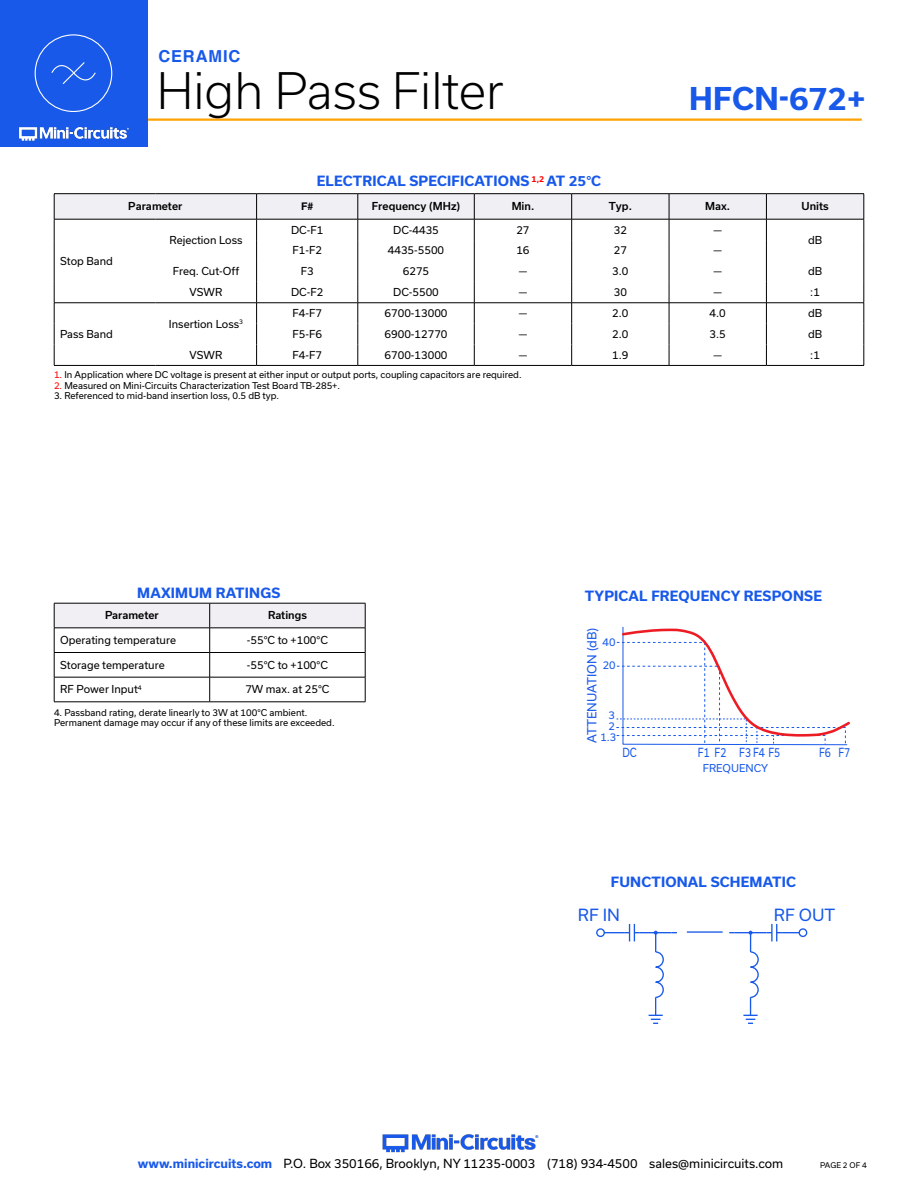
<style>
.page{position:relative;width:918px;height:1188px;background:#fff}
.page>*{position:absolute;margin:0;border:0;box-sizing:border-box;transform-origin:0 0}
.t1{font:300 48px "Usual";color:#000}
.t2{font:700 30px "Usual";letter-spacing:.005em;color:#1859ea}
.t3{font:700 16.5px "Helvetica";letter-spacing:.05em;color:#1859ea}
.t4{font:16.05px "Usual";color:#1859ea}
.Blue_Headers{font:700 13.5px "Usual";letter-spacing:.015em;color:#1859ea}
.t5{font:12px "Usual";color:#000}
.t6{font:12px "Usual";color:#1859ea;scale:.8 1}
.t7{font:12px "Usual";color:#1859ea}
.Table_Body_Center{font:10.5px "Usual";color:#000}
.Table_Body_Left_Just{font:10.5px "Usual";color:#000}
.Table_Header_Center{font:500 10.5px "Usual";color:#000}
.t8{font:700 10.5px "Helvetica";color:#000}
.t9{font:10.35px "Usual";color:#1859ea}
.Notes{font:9px "Usual";color:#000}
.t10{font:7.5px "Usual";color:#000}
.s1{color:#f00}
.s2{font-weight:700;color:#1859ea}
</style>
<div class="page">
<hr style="left:129px;top:118px;width:733px;height:3px;background:#ffa300">
<div style="left:0;top:0;width:147px;height:147px;background:#1859ea"></div>
<hr style="left:917px;top:0;width:1px;height:147px;background:#1859ea">
<img style="left:19px;top:126px;width:110px;height:15px">
<div style="left:35px;top:34px;width:77px;height:78px;border:1px solid #fff;border-radius:50%"></div>
<svg style="left:51px;top:62px;width:45px;height:22px"></svg>
<img style="left:382px;top:1134px;width:157px;height:19px">
<hr style="left:54px;top:193px;width:101px;height:1px;background:#000">
<hr style="left:155px;top:193px;width:102px;height:1px;background:#000">
<hr style="left:257px;top:193px;width:101px;height:1px;background:#000">
<hr style="left:358px;top:193px;width:116px;height:1px;background:#000">
<hr style="left:474px;top:193px;width:98px;height:1px;background:#000">
<hr style="left:572px;top:193px;width:97px;height:1px;background:#000">
<hr style="left:669px;top:193px;width:97px;height:1px;background:#000">
<hr style="left:766px;top:193px;width:98px;height:1px;background:#000">
<hr style="left:358px;top:365px;width:116px;height:1px;background:#000">
<hr style="left:474px;top:365px;width:98px;height:1px;background:#000">
<hr style="left:572px;top:365px;width:97px;height:1px;background:#000">
<hr style="left:669px;top:365px;width:97px;height:1px;background:#000">
<hr style="left:54px;top:365px;width:101px;height:1px;background:#000">
<svg style="left:54px;top:194px;width:811px;height:171px"></svg>
<hr style="left:766px;top:365px;width:98px;height:1px;background:#000">
<hr style="left:155px;top:365px;width:102px;height:1px;background:#000">
<hr style="left:257px;top:365px;width:101px;height:1px;background:#000">
<hr style="left:54px;top:702px;width:156px;height:1px;background:#000">
<svg style="left:54px;top:603px;width:312px;height:99px"></svg>
<hr style="left:210px;top:702px;width:155px;height:1px;background:#000">
<svg style="left:616px;top:627px;width:234px;height:118px"></svg>
<div style="left:596px;top:928px;width:9px;height:9px;border:1px solid #1859ea;border-radius:50%"></div>
<svg style="left:649px;top:931px;width:16px;height:93px"></svg>
<hr style="left:640px;top:932px;width:32px;height:1px;background:#1859ea">
<svg style="left:604px;top:924px;width:36px;height:17px"></svg>
<div style="left:799px;top:928px;width:8px;height:9px;border:1px solid #1859ea;border-radius:50%"></div>
<svg style="left:743px;top:931px;width:16px;height:93px"></svg>
<hr style="left:735px;top:932px;width:31px;height:1px;background:#1859ea">
<svg style="left:766px;top:924px;width:33px;height:17px"></svg>
<hr style="left:687px;top:931px;width:36px;height:2px;background:#1859ea">
<h3 class="t3" style="left:158px;top:46px;width:83px">CERAMIC</h3>
<h1 class="t1" style="left:157px;top:63px;width:348px">High Pass Filter</h1>
<p class="Blue_Headers" style="left:317px;top:173px;width:286px">ELECTRICAL SPECIFICATIONS <sup>1,2</sup> AT 25°C</p>
<h2 class="t2" style="left:689px;top:81px;width:178px">HFCN-672+</h2>
<p class="Table_Header_Center" style="left:128px;top:200px;width:56px">Parameter</p>
<p class="t8" style="left:301px;top:200px;width:14px">F#</p>
<p class="Table_Header_Center" style="left:372px;top:200px;width:90px">Frequency (MHz)</p>
<p class="Table_Header_Center" style="left:512px;top:200px;width:24px">Min.</p>
<p class="Table_Header_Center" style="left:609px;top:200px;width:25px">Typ.</p>
<p class="Table_Header_Center" style="left:705px;top:200px;width:26px">Max.</p>
<p class="Table_Header_Center" style="left:802px;top:200px;width:29px">Units</p>
<p class="Table_Body_Left_Just" style="left:60px;top:255px;width:54px">Stop Band</p>
<p class="Table_Body_Left_Just" style="left:60px;top:328px;width:54px">Pass Band</p>
<p class="Table_Body_Center" style="left:169px;top:234px;width:75px">Rejection Loss</p>
<p class="Table_Body_Center" style="left:291px;top:224px;width:34px">DC-F1</p>
<p class="Table_Body_Center" style="left:393px;top:224px;width:47px">DC-4435</p>
<p class="Table_Body_Center" style="left:516px;top:224px;width:15px">27</p>
<p class="Table_Body_Center" style="left:614px;top:224px;width:15px">32</p>
<p class="Table_Body_Center" style="left:713px;top:224px;width:10px">—</p>
<p class="Table_Body_Center" style="left:292px;top:244px;width:31px">F1-F2</p>
<p class="Table_Body_Center" style="left:388px;top:244px;width:58px">4435-5500</p>
<p class="Table_Body_Center" style="left:516px;top:244px;width:15px">16</p>
<p class="Table_Body_Center" style="left:614px;top:244px;width:15px">27</p>
<p class="Table_Body_Center" style="left:713px;top:244px;width:10px">—</p>
<p class="Table_Body_Center" style="left:808px;top:234px;width:16px">dB</p>
<p class="Table_Body_Center" style="left:173px;top:265px;width:68px">Freq. Cut-Off</p>
<p class="Table_Body_Center" style="left:301px;top:265px;width:14px">F3</p>
<p class="Table_Body_Center" style="left:403px;top:265px;width:28px">6275</p>
<p class="Table_Body_Center" style="left:519px;top:265px;width:10px">—</p>
<p class="Table_Body_Center" style="left:612px;top:265px;width:18px">3.0</p>
<p class="Table_Body_Center" style="left:713px;top:265px;width:10px">—</p>
<p class="Table_Body_Center" style="left:808px;top:265px;width:16px">dB</p>
<p class="Table_Body_Center" style="left:190px;top:286px;width:34px">VSWR</p>
<p class="Table_Body_Center" style="left:291px;top:286px;width:34px">DC-F2</p>
<p class="Table_Body_Center" style="left:393px;top:286px;width:47px">DC-5500</p>
<p class="Table_Body_Center" style="left:519px;top:286px;width:10px">—</p>
<p class="Table_Body_Center" style="left:614px;top:286px;width:15px">30</p>
<p class="Table_Body_Center" style="left:713px;top:286px;width:10px">—</p>
<p class="Table_Body_Center" style="left:810px;top:286px;width:11px">:1</p>
<p class="Table_Body_Center" style="left:169px;top:318px;width:76px">Insertion Loss<sup>3</sup></p>
<p class="Table_Body_Center" style="left:292px;top:307px;width:31px">F4-F7</p>
<p class="Table_Body_Center" style="left:385px;top:307px;width:64px">6700-13000</p>
<p class="Table_Body_Center" style="left:519px;top:307px;width:10px">—</p>
<p class="Table_Body_Center" style="left:612px;top:307px;width:18px">2.0</p>
<p class="Table_Body_Center" style="left:710px;top:307px;width:18px">4.0</p>
<p class="Table_Body_Center" style="left:808px;top:307px;width:16px">dB</p>
<p class="Table_Body_Center" style="left:292px;top:328px;width:31px">F5-F6</p>
<p class="Table_Body_Center" style="left:385px;top:328px;width:64px">6900-12770</p>
<p class="Table_Body_Center" style="left:519px;top:328px;width:10px">—</p>
<p class="Table_Body_Center" style="left:612px;top:328px;width:18px">2.0</p>
<p class="Table_Body_Center" style="left:710px;top:328px;width:18px">3.5</p>
<p class="Table_Body_Center" style="left:808px;top:328px;width:16px">dB</p>
<p class="Table_Body_Center" style="left:190px;top:349px;width:34px">VSWR</p>
<p class="Table_Body_Center" style="left:292px;top:349px;width:31px">F4-F7</p>
<p class="Table_Body_Center" style="left:385px;top:349px;width:64px">6700-13000</p>
<p class="Table_Body_Center" style="left:519px;top:349px;width:10px">—</p>
<p class="Table_Body_Center" style="left:612px;top:349px;width:18px">1.9</p>
<p class="Table_Body_Center" style="left:713px;top:349px;width:10px">—</p>
<p class="Table_Body_Center" style="left:810px;top:349px;width:11px">:1</p>
<p class="Notes" style="left:54px;top:369px;width:469px"><span class="s1">1.</span> In Application where DC voltage is present at either input or output ports, coupling capacitors are required.</p>
<p class="Notes" style="left:54px;top:380px;width:288px"><span class="s1">2.</span> Measured on Mini-Circuits Characterization Test Board TB-285+.</p>
<p class="Notes" style="left:54px;top:391px;width:227px">3. Referenced to mid-band insertion loss, 0.5 dB typ.</p>
<p class="Blue_Headers" style="left:137px;top:586px;width:145px">MAXIMUM RATINGS</p>
<p class="Blue_Headers" style="left:585px;top:589px;width:239px">TYPICAL FREQUENCY RESPONSE</p>
<p class="Table_Header_Center" style="left:105px;top:609px;width:55px">Parameter</p>
<p class="Table_Header_Center" style="left:268px;top:609px;width:40px">Ratings</p>
<p class="Table_Body_Left_Just" style="left:60px;top:634px;width:117px">Operating temperature</p>
<p class="Table_Body_Center" style="left:247px;top:634px;width:83px">-55°C to +100°C</p>
<p class="Table_Body_Left_Just" style="left:60px;top:659px;width:106px">Storage temperature</p>
<p class="Table_Body_Center" style="left:247px;top:659px;width:83px">-55°C to +100°C</p>
<p class="Table_Body_Left_Just" style="left:60px;top:683px;width:83px">RF Power Input<sup>4</sup></p>
<p class="Table_Body_Center" style="left:245px;top:683px;width:86px">7W max. at 25°C</p>
<p class="Notes" style="left:54px;top:707px;width:255px">4. Passband rating, derate linearly to 3W at 100°C ambient.</p>
<p class="Notes" style="left:54px;top:718px;width:282px">Permanent damage may occur if any of these limits are exceeded.</p>
<p class="t7" style="left:585px;top:743px;width:117px;rotate:-90deg">ATTENUATION (dB)</p>
<p class="t9" style="left:603px;top:636px;width:14px">40</p>
<p class="t9" style="left:603px;top:660px;width:14px">20</p>
<p class="t9" style="left:608px;top:709px;width:8px">3</p>
<p class="t9" style="left:608px;top:720px;width:8px">2</p>
<p class="t9" style="left:600px;top:731px;width:17px">1.3</p>
<p class="t6" style="left:622px;top:746px;width:20px">DC</p>
<p class="t6" style="left:698px;top:746px;width:105px">F1 F2 F3 F4 F5</p>
<p class="t9" style="left:703px;top:762px;width:67px">FREQUENCY</p>
<p class="t6" style="left:819px;top:746px;width:40px">F6 F7</p>
<p class="Blue_Headers" style="left:611px;top:874px;width:187px">FUNCTIONAL SCHEMATIC</p>
<p class="t4" style="left:578px;top:906px;width:44px">RF IN</p>
<p class="t4" style="left:774px;top:906px;width:63px">RF OUT</p>
<h3 class="t5" style="left:138px;top:1157px;width:647px"><span class="s2">www.minicircuits.com</span> P.O. Box 350166, Brooklyn, NY 11235-0003 (718) 934-4500 sales@minicircuits.com</h3>
<p class="t10" style="left:820px;top:1161px;width:48px">PAGE 2 OF 4</p>
</div>
